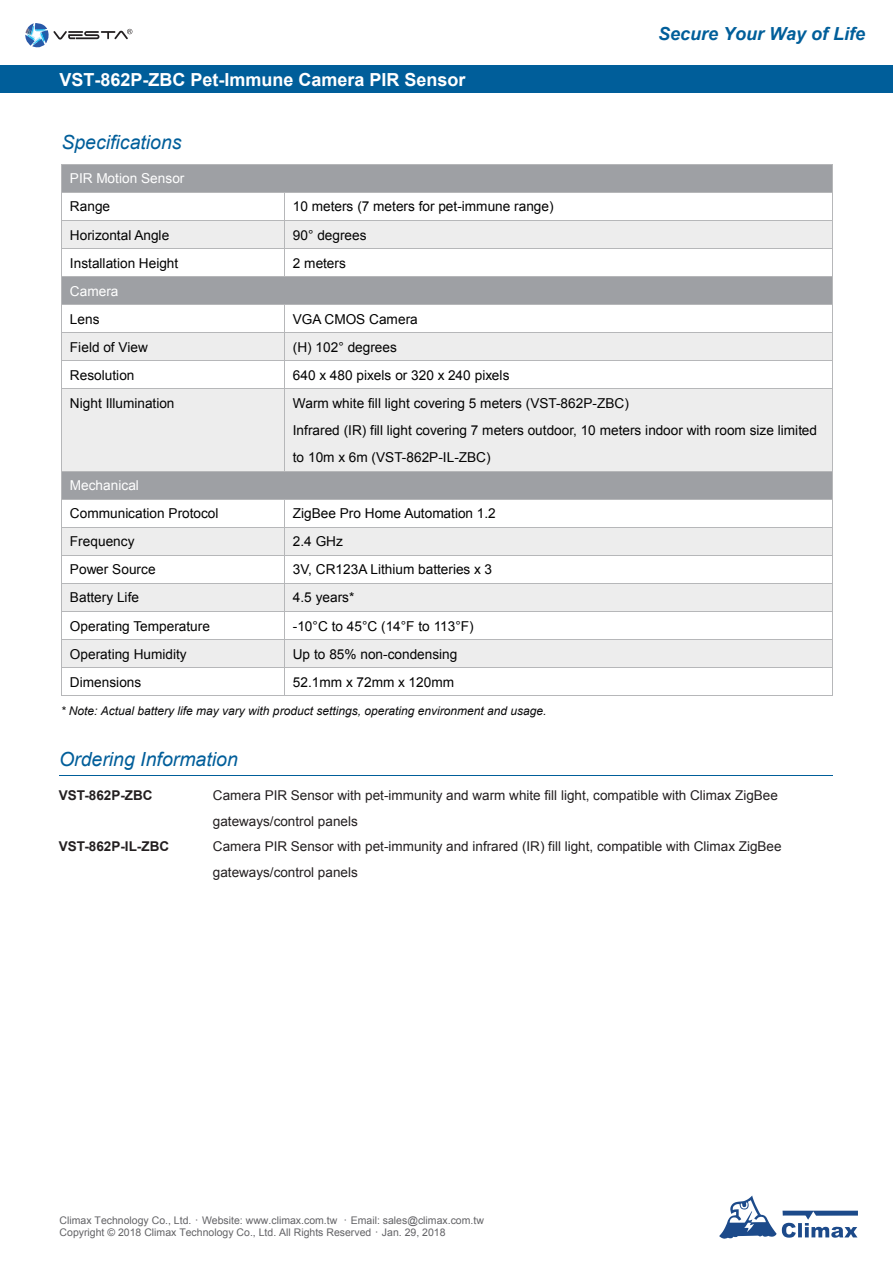
<style>
.page{position:relative;width:893px;height:1263px;background:#fff}
.page>*{position:absolute;margin:0;border:0;box-sizing:border-box;transform-origin:0 0}
.t1{font:italic 19.5px "Arial";color:#005e9a}
.t2{font:700 18px "Arial";color:#fff}
.t3{font:italic 700 18px "Arial";color:#005e9a}
.t4{font:13.65px/27.3px "Arial";letter-spacing:.005em;color:#030303}
.t5{font:13.65px "Arial";letter-spacing:.005em;color:#fff}
.t6{font:13.5px/25.5px "Arial";color:#231f20}
.t7{font:700 13.5px "Arial";color:#231f20}
.t8{font:italic 12px "Arial";color:#0a0a0b}
.t9{font:10.5px/12.6px "Arial";color:#636366}
.s1{font-family:"Adobe Ming Std Light E Ten B5 H"}
</style>
<div class="page">
<div style="left:0;top:65px;width:892px;height:28px;background:#005e9a"></div>
<svg style="left:25px;top:23px;width:107px;height:25px"></svg>
<svg style="left:719px;top:1196px;width:138px;height:43px"></svg>
<hr style="left:59px;top:775px;width:773px;height:1px;background:#005e9a">
<div style="left:62px;top:165px;width:770px;height:27px;background:#9ea0a4"></div>
<hr style="left:62px;top:164px;width:770px;height:1px;background:#b6b7b9">
<hr style="left:62px;top:192px;width:222px;height:1px;background:#b6b7b9">
<hr style="left:285px;top:192px;width:547px;height:1px;background:#b6b7b9">
<div style="left:62px;top:221px;width:222px;height:27px;background:#ededed"></div>
<div style="left:285px;top:221px;width:547px;height:27px;background:#ededed"></div>
<hr style="left:62px;top:220px;width:222px;height:1px;background:#b6b7b9">
<hr style="left:285px;top:220px;width:547px;height:1px;background:#b6b7b9">
<hr style="left:62px;top:248px;width:222px;height:1px;background:#b6b7b9">
<hr style="left:285px;top:248px;width:547px;height:1px;background:#b6b7b9">
<div style="left:62px;top:277px;width:770px;height:27px;background:#9ea0a4"></div>
<hr style="left:62px;top:276px;width:222px;height:1px;background:#b6b7b9">
<svg style="left:284px;top:192px;width:1px;height:85px"></svg>
<hr style="left:285px;top:276px;width:547px;height:1px;background:#b6b7b9">
<hr style="left:62px;top:304px;width:222px;height:1px;background:#b6b7b9">
<hr style="left:285px;top:304px;width:547px;height:1px;background:#b6b7b9">
<div style="left:62px;top:333px;width:222px;height:27px;background:#ededed"></div>
<div style="left:285px;top:333px;width:547px;height:27px;background:#ededed"></div>
<hr style="left:62px;top:332px;width:222px;height:1px;background:#b6b7b9">
<hr style="left:285px;top:332px;width:547px;height:1px;background:#b6b7b9">
<hr style="left:62px;top:360px;width:222px;height:1px;background:#b6b7b9">
<hr style="left:285px;top:360px;width:547px;height:1px;background:#b6b7b9">
<div style="left:62px;top:389px;width:222px;height:82px;background:#ededed"></div>
<div style="left:285px;top:389px;width:547px;height:82px;background:#ededed"></div>
<svg style="left:61px;top:164px;width:1px;height:225px"></svg>
<hr style="left:62px;top:388px;width:222px;height:1px;background:#b6b7b9">
<svg style="left:284px;top:304px;width:1px;height:85px"></svg>
<hr style="left:285px;top:388px;width:547px;height:1px;background:#b6b7b9">
<svg style="left:832px;top:164px;width:1px;height:225px"></svg>
<hr style="left:61px;top:389px;width:1px;height:82px;background:#b6b7b9">
<hr style="left:284px;top:389px;width:1px;height:82px;background:#b6b7b9">
<hr style="left:832px;top:389px;width:1px;height:82px;background:#b6b7b9">
<div style="left:62px;top:472px;width:770px;height:27px;background:#9ea0a4"></div>
<hr style="left:62px;top:471px;width:222px;height:1px;background:#b6b7b9">
<hr style="left:285px;top:471px;width:547px;height:1px;background:#b6b7b9">
<hr style="left:62px;top:499px;width:222px;height:1px;background:#b6b7b9">
<hr style="left:285px;top:499px;width:547px;height:1px;background:#b6b7b9">
<div style="left:62px;top:528px;width:222px;height:27px;background:#ededed"></div>
<div style="left:285px;top:528px;width:547px;height:27px;background:#ededed"></div>
<hr style="left:62px;top:527px;width:222px;height:1px;background:#b6b7b9">
<hr style="left:285px;top:527px;width:547px;height:1px;background:#b6b7b9">
<hr style="left:62px;top:555px;width:222px;height:1px;background:#b6b7b9">
<hr style="left:285px;top:555px;width:547px;height:1px;background:#b6b7b9">
<div style="left:62px;top:584px;width:222px;height:27px;background:#ededed"></div>
<div style="left:285px;top:584px;width:547px;height:27px;background:#ededed"></div>
<hr style="left:62px;top:583px;width:222px;height:1px;background:#b6b7b9">
<hr style="left:285px;top:583px;width:547px;height:1px;background:#b6b7b9">
<hr style="left:62px;top:611px;width:222px;height:1px;background:#b6b7b9">
<hr style="left:285px;top:611px;width:547px;height:1px;background:#b6b7b9">
<div style="left:62px;top:640px;width:222px;height:27px;background:#ededed"></div>
<div style="left:285px;top:640px;width:547px;height:27px;background:#ededed"></div>
<hr style="left:62px;top:639px;width:222px;height:1px;background:#b6b7b9">
<hr style="left:285px;top:639px;width:547px;height:1px;background:#b6b7b9">
<hr style="left:62px;top:667px;width:222px;height:1px;background:#b6b7b9">
<hr style="left:285px;top:667px;width:547px;height:1px;background:#b6b7b9">
<svg style="left:61px;top:471px;width:1px;height:225px"></svg>
<hr style="left:62px;top:695px;width:222px;height:1px;background:#b6b7b9">
<svg style="left:284px;top:499px;width:1px;height:197px"></svg>
<hr style="left:285px;top:695px;width:547px;height:1px;background:#b6b7b9">
<svg style="left:832px;top:471px;width:1px;height:225px"></svg>
<h2 class="t2" style="left:59px;top:73px;width:407px">VST-862P-ZBC Pet-Immune Camera PIR Sensor</h2>
<h1 class="t1" style="left:61px;top:135px;width:122px">Specifications</h1>
<h2 class="t3" style="left:658px;top:27px;width:208px">Secure Your Way of Life</h2>
<p class="t5" style="left:70px;top:174px;width:116px">PIR Motion Sensor</p>
<p class="t4" style="left:70px;top:194px;width:42px">Range</p>
<p class="t4" style="left:293px;top:194px;width:262px">10 meters (7 meters for pet-immune range)</p>
<p class="t4" style="left:70px;top:222px;width:101px">Horizontal Angle</p>
<p class="t4" style="left:293px;top:222px;width:75px">90° degrees</p>
<p class="t4" style="left:70px;top:250px;width:110px">Installation Height</p>
<p class="t4" style="left:293px;top:250px;width:55px">2 meters</p>
<p class="t5" style="left:70px;top:286px;width:50px">Camera</p>
<p class="t4" style="left:70px;top:306px;width:31px">Lens</p>
<p class="t4" style="left:293px;top:306px;width:126px">VGA CMOS Camera</p>
<p class="t4" style="left:70px;top:334px;width:79px">Field of View</p>
<p class="t4" style="left:293px;top:334px;width:105px">(H) 102° degrees</p>
<p class="t4" style="left:70px;top:363px;width:66px">Resolution</p>
<p class="t4" style="left:293px;top:363px;width:218px">640 x 480 pixels or 320 x 240 pixels</p>
<p class="t4" style="left:70px;top:391px;width:106px">Night Illumination</p>
<p class="t4" style="left:293px;top:391px;width:526px">Warm white fill light covering 5 meters (VST-862P-ZBC)<br>Infrared (IR) fill light covering 7 meters outdoor, 10 meters indoor with room size limited to 10m x 6m (VST-862P-IL-ZBC)</p>
<p class="t5" style="left:70px;top:481px;width:70px">Mechanical</p>
<p class="t4" style="left:70px;top:501px;width:150px">Communication Protocol</p>
<p class="t4" style="left:293px;top:501px;width:204px">ZigBee Pro Home Automation 1.2</p>
<p class="t4" style="left:70px;top:529px;width:66px">Frequency</p>
<p class="t4" style="left:293px;top:529px;width:52px">2.4 GHz</p>
<p class="t4" style="left:70px;top:557px;width:87px">Power Source</p>
<p class="t4" style="left:293px;top:557px;width:201px">3V, CR123A Lithium batteries x 3</p>
<p class="t4" style="left:70px;top:585px;width:70px">Battery Life</p>
<p class="t4" style="left:293px;top:585px;width:63px">4.5 years*</p>
<p class="t4" style="left:70px;top:613px;width:141px">Operating Temperature</p>
<p class="t4" style="left:293px;top:613px;width:182px">-10°C to 45°C (14°F to 113°F)</p>
<p class="t4" style="left:70px;top:641px;width:118px">Operating Humidity</p>
<p class="t4" style="left:293px;top:641px;width:166px">Up to 85% non-condensing</p>
<p class="t4" style="left:70px;top:669px;width:73px">Dimensions</p>
<p class="t4" style="left:293px;top:669px;width:163px">52.1mm x 72mm x 120mm</p>
<p class="t8" style="left:61px;top:707px;width:487px">* Note: Actual battery life may vary with product settings, operating environment and usage.</p>
<h1 class="t1" style="left:59px;top:752px;width:180px">Ordering Information</h1>
<p class="t7" style="left:59px;top:790px;width:95px">VST-862P-ZBC</p>
<p class="t6" style="left:213px;top:784px;width:570px">Camera PIR Sensor with pet-immunity and warm white fill light, compatible with Climax ZigBee gateways/control panels<br>Camera PIR Sensor with pet-immunity and infrared (IR) fill light, compatible with Climax ZigBee gateways/control panels</p>
<p class="t7" style="left:59px;top:841px;width:112px">VST-862P-IL-ZBC</p>
<p class="t9" style="left:60px;top:1215px;width:426px">Climax Technology Co., Ltd.<span class="s1">．</span>Website: www.climax.com.tw <span class="s1">．</span>Email: sales@climax.com.tw<br>Copyright © 2018 Climax Technology Co., Ltd. All Rights Reserved<span class="s1">．</span>Jan. 29, 2018</p>
</div>
